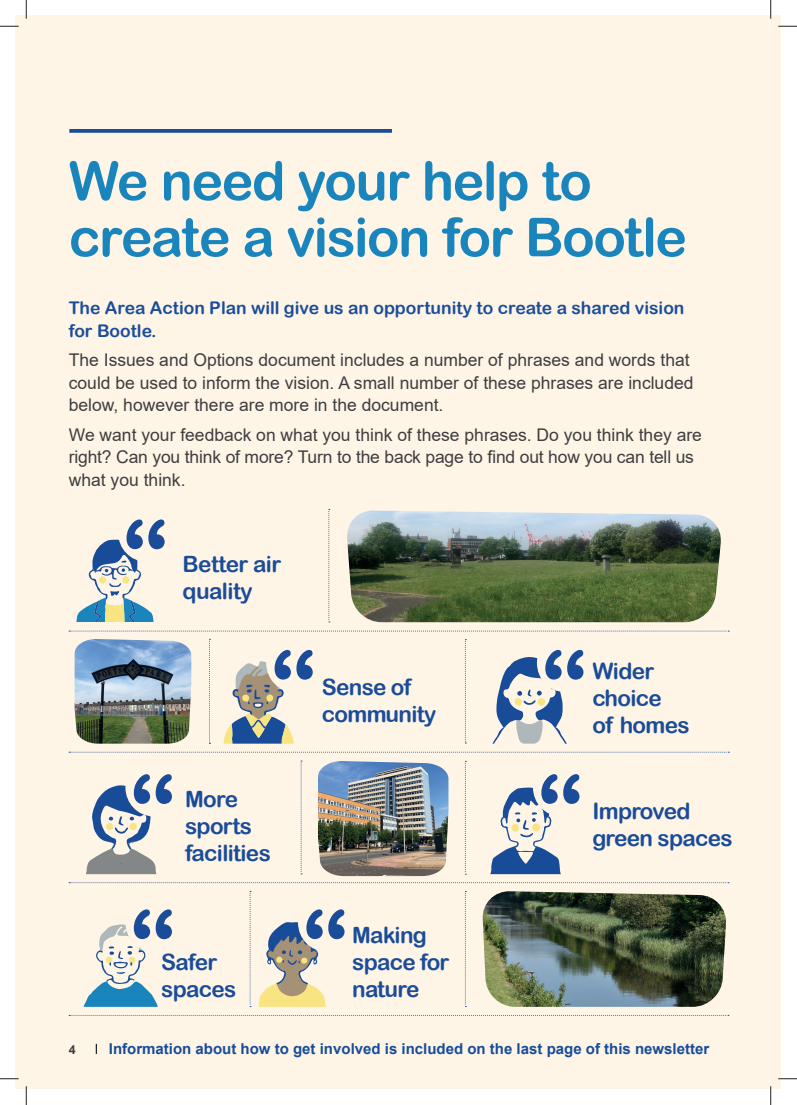
<style>
.page{position:relative;width:797px;height:1105px;background:#fff}
.page>*{position:absolute;margin:0;border:0;box-sizing:border-box;transform-origin:0 0}
.t1{font:53.75px/56.2px "Arial Rounded MT Bold";letter-spacing:-.03em;color:#1a85bd}
.t2{font:22.5px/27px "Arial Rounded MT Bold";letter-spacing:-.03em;color:#1b4c99}
.t3{font:17.5px/22.5px "Arial";color:#3e3e3f}
.t4{font:17.5px/22.5px "Arial Rounded MT Bold";color:#1b4d9a}
.t5{font:700 15px "Arial";color:#184c99}
.t6{font:700 12.5px "Arial";color:#3e3e3f}
</style>
<div class="page">
<div style="left:16px;top:16px;width:765px;height:1073px;background:#fef5e7"></div>
<svg style="left:69px;top:129px;width:323px;height:4px"></svg>
<svg style="left:76px;top:519px;width:89px;height:103px"></svg>
<svg style="left:223px;top:650px;width:90px;height:94px"></svg>
<svg style="left:69px;top:631px;width:660px;height:1px"></svg>
<svg style="left:69px;top:882px;width:660px;height:1px"></svg>
<svg style="left:69px;top:1015px;width:660px;height:1px"></svg>
<svg style="left:69px;top:752px;width:660px;height:1px"></svg>
<svg style="left:301px;top:761px;width:1px;height:113px"></svg>
<svg style="left:209px;top:639px;width:1px;height:105px"></svg>
<svg style="left:465px;top:761px;width:1px;height:114px"></svg>
<svg style="left:465px;top:891px;width:1px;height:116px"></svg>
<svg style="left:250px;top:891px;width:1px;height:116px"></svg>
<svg style="left:465px;top:639px;width:1px;height:105px"></svg>
<svg style="left:328px;top:509px;width:2px;height:114px"></svg>
<img style="left:75px;top:639px;width:116px;height:105px">
<img style="left:318px;top:761px;width:130px;height:115px">
<img style="left:347px;top:510px;width:374px;height:112px">
<img style="left:482px;top:891px;width:245px;height:116px">
<svg style="left:492px;top:650px;width:91px;height:94px"></svg>
<svg style="left:86px;top:774px;width:86px;height:100px"></svg>
<svg style="left:490px;top:774px;width:89px;height:100px"></svg>
<svg style="left:259px;top:909px;width:85px;height:98px"></svg>
<svg style="left:84px;top:909px;width:88px;height:98px"></svg>
<svg style="left:0;top:25px;width:19px;height:2px"></svg>
<svg style="left:778px;top:25px;width:19px;height:2px"></svg>
<svg style="left:0;top:1078px;width:19px;height:1px"></svg>
<svg style="left:778px;top:1078px;width:19px;height:1px"></svg>
<svg style="left:25px;top:0;width:2px;height:19px"></svg>
<svg style="left:25px;top:1086px;width:2px;height:19px"></svg>
<svg style="left:770px;top:0;width:1px;height:19px"></svg>
<svg style="left:770px;top:1086px;width:1px;height:19px"></svg>
<h1 class="t1" style="left:69px;top:152px;width:619px">We need your help to create a vision for Bootle</h1>
<p class="t4" style="left:69px;top:297px;width:617px">The Area Action Plan will give us an opportunity to create a shared vision for Bootle.</p>
<p class="t3" style="left:69px;top:349px;width:626px">The Issues and Options document includes a number of phrases and words that could be used to inform the vision. A small number of these phrases are included below, however there are more in the document.</p>
<p class="t3" style="left:69px;top:424px;width:634px">We want your feedback on what you think of these phrases. Do you think they are right? Can you think of more? Turn to the back page to find out how you can tell us what you think.</p>
<p class="t6" style="left:69px;top:1042px;width:8px">4</p>
<p class="t2" style="left:182px;top:550px;width:100px">Better air quality</p>
<p class="t2" style="left:185px;top:785px;width:87px">More sports facilities</p>
<p class="t2" style="left:161px;top:948px;width:77px">Safer spaces</p>
<p class="t2" style="left:322px;top:673px;width:116px">Sense of community</p>
<p class="t2" style="left:352px;top:921px;width:99px">Making space for nature</p>
<p class="t2" style="left:592px;top:657px;width:99px">Wider choice<br>of homes</p>
<p class="t2" style="left:592px;top:797px;width:142px">Improved green spaces</p>
<p class="t5" style="left:109px;top:1040px;width:602px">Information about how to get involved is included on the last page of this newsletter</p>
</div>
